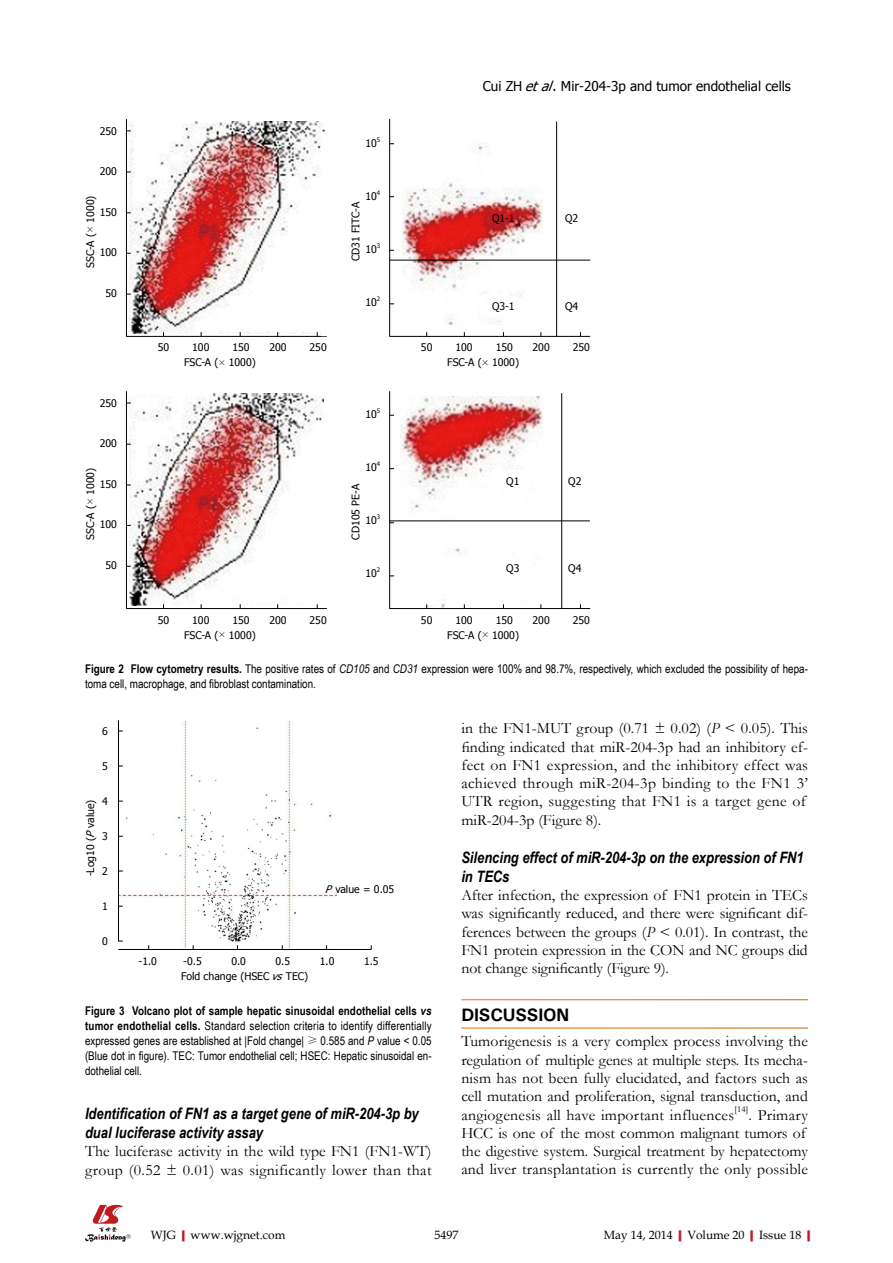
<style>
.page{position:relative;width:893px;height:1263px;background:#fff}
.page>*{position:absolute;margin:0;border:0;box-sizing:border-box;transform-origin:0 0}
.t1{font:700 18px "Univers";letter-spacing:-.01em;color:#000}
.t2{font:15.75px/18.3px "Garamond";color:#000}
.t3{font:13.5px "Tahoma";color:#000}
.t4{font:12px/15px "Arial Narrow";color:#000}
.t5{font:12px "Book Antiqua";color:#000}
.t6{font:10.5px "Tahoma";color:#000}
.t7{font:9.15px "Garamond";color:#000}
.t8{font:6.15px "Tahoma";color:#000}
.s1{font-family:"Garamond"}
.s2{font-style:italic}
.s3{font-weight:700}
.s4{font-weight:700;font-style:italic}
.s5{font-family:"Sim Sun";font-size:10.5px}
.s6{font-family:"Arial Narrow";font-weight:700;font-style:italic}
.s7{font-weight:700;color:#c01920}
</style>
<div class="page">
<svg style="left:85px;top:1205px;width:46px;height:37px"></svg>
<img style="left:130px;top:121px;width:194px;height:213px">
<img style="left:129px;top:393px;width:195px;height:213px">
<img style="left:402px;top:144px;width:141px;height:181px">
<img style="left:400px;top:396px;width:143px;height:211px">
<hr style="left:389px;top:608px;width:201px;height:1px;background:#000">
<hr style="left:389px;top:391px;width:1px;height:218px;background:#000">
<hr style="left:390px;top:521px;width:200px;height:1px;background:#000">
<hr style="left:561px;top:393px;width:1px;height:215px;background:#000">
<hr style="left:389px;top:336px;width:201px;height:1px;background:#000">
<hr style="left:389px;top:119px;width:1px;height:218px;background:#000">
<hr style="left:390px;top:260px;width:200px;height:1px;background:#000">
<hr style="left:556px;top:122px;width:1px;height:214px;background:#000">
<hr style="left:126px;top:608px;width:201px;height:1px;background:#000">
<hr style="left:126px;top:391px;width:1px;height:218px;background:#000">
<hr style="left:126px;top:336px;width:201px;height:1px;background:#000">
<hr style="left:126px;top:119px;width:1px;height:218px;background:#000">
<img style="left:120px;top:721px;width:217px;height:228px">
<hr style="left:118px;top:949px;width:253px;height:1px;background:#000">
<hr style="left:118px;top:720px;width:1px;height:221px;background:#000">
<p class="t6" style="left:100px;top:124px;width:19px">250</p>
<p class="t6" style="left:100px;top:164px;width:19px">200</p>
<p class="t6" style="left:100px;top:205px;width:19px">150</p>
<p class="t6" style="left:100px;top:245px;width:19px">100</p>
<p class="t6" style="left:105px;top:286px;width:13px">50</p>
<p class="t6" style="left:83px;top:268px;width:74px;rotate:-90deg">SSC-A (<span class="s1">×</span> 1000)</p>
<p class="t6" style="left:100px;top:396px;width:19px">250</p>
<p class="t6" style="left:100px;top:436px;width:19px">200</p>
<p class="t6" style="left:100px;top:477px;width:19px">150</p>
<p class="t6" style="left:100px;top:517px;width:19px">100</p>
<p class="t6" style="left:105px;top:558px;width:13px">50</p>
<p class="t6" style="left:83px;top:540px;width:74px;rotate:-90deg">SSC-A (<span class="s1">×</span> 1000)</p>
<p class="t6" style="left:158px;top:340px;width:13px">50</p>
<p class="t6" style="left:192px;top:340px;width:19px">100</p>
<p class="t6" style="left:232px;top:340px;width:19px">150</p>
<p class="t6" style="left:269px;top:340px;width:19px">200</p>
<p class="t6" style="left:310px;top:340px;width:19px">250</p>
<p class="t6" style="left:184px;top:355px;width:73px">FSC-A (<span class="s1">×</span> 1000)</p>
<p class="t6" style="left:158px;top:613px;width:13px">50</p>
<p class="t6" style="left:192px;top:613px;width:19px">100</p>
<p class="t6" style="left:232px;top:613px;width:19px">150</p>
<p class="t6" style="left:269px;top:613px;width:19px">200</p>
<p class="t6" style="left:310px;top:613px;width:19px">250</p>
<p class="t6" style="left:184px;top:628px;width:73px">FSC-A (<span class="s1">×</span> 1000)</p>
<p class="t6" style="left:365px;top:136px;width:13px">10</p>
<p class="t8" style="left:377px;top:136px;width:5px">5</p>
<p class="t6" style="left:365px;top:189px;width:13px">10</p>
<p class="t8" style="left:377px;top:189px;width:5px">4</p>
<p class="t6" style="left:349px;top:261px;width:61px;rotate:-90deg">CD31 FITC-A</p>
<p class="t6" style="left:365px;top:242px;width:13px">10</p>
<p class="t8" style="left:377px;top:242px;width:5px">3</p>
<p class="t6" style="left:365px;top:295px;width:13px">10</p>
<p class="t8" style="left:377px;top:294px;width:5px">2</p>
<p class="t6" style="left:365px;top:407px;width:13px">10</p>
<p class="t8" style="left:377px;top:407px;width:5px">5</p>
<p class="t6" style="left:365px;top:460px;width:13px">10</p>
<p class="t8" style="left:377px;top:460px;width:5px">4</p>
<p class="t6" style="left:349px;top:539px;width:57px;rotate:-90deg">CD105 PE-A</p>
<p class="t6" style="left:365px;top:513px;width:13px">10</p>
<p class="t8" style="left:377px;top:513px;width:5px">3</p>
<p class="t6" style="left:365px;top:566px;width:13px">10</p>
<p class="t8" style="left:377px;top:566px;width:5px">2</p>
<p class="t3" style="left:483px;top:77px;width:310px">Cui ZH <span class="s2">etal</span>. Mir-204-3p and tumor endothelial cells</p>
<p class="t6" style="left:492px;top:211px;width:24px">Q1-1</p>
<p class="t6" style="left:492px;top:299px;width:24px">Q3-1</p>
<p class="t6" style="left:565px;top:211px;width:15px">Q2</p>
<p class="t6" style="left:565px;top:299px;width:15px">Q4</p>
<p class="t6" style="left:421px;top:340px;width:13px">50</p>
<p class="t6" style="left:455px;top:340px;width:19px">100</p>
<p class="t6" style="left:496px;top:340px;width:19px">150</p>
<p class="t6" style="left:533px;top:340px;width:19px">200</p>
<p class="t6" style="left:573px;top:340px;width:19px">250</p>
<p class="t6" style="left:447px;top:355px;width:73px">FSC-A (<span class="s1">×</span> 1000)</p>
<p class="t6" style="left:506px;top:474px;width:15px">Q1</p>
<p class="t6" style="left:506px;top:561px;width:15px">Q3</p>
<p class="t6" style="left:568px;top:474px;width:15px">Q2</p>
<p class="t6" style="left:568px;top:561px;width:15px">Q4</p>
<p class="t6" style="left:421px;top:613px;width:13px">50</p>
<p class="t6" style="left:455px;top:613px;width:19px">100</p>
<p class="t6" style="left:496px;top:613px;width:19px">150</p>
<p class="t6" style="left:533px;top:613px;width:19px">200</p>
<p class="t6" style="left:573px;top:613px;width:19px">250</p>
<p class="t6" style="left:447px;top:628px;width:73px">FSC-A (<span class="s1">×</span> 1000)</p>
<p class="t4" style="left:85px;top:660px;width:724px"><span class="s3">Figure 2 Flow cytometry results.</span> The positive rates of <span class="s2">CD105</span> and <span class="s2">CD31</span> expression were 100% and 98.7%, respectively, which excluded the possibility of hepa&shy;toma cell, macrophage, and fibroblast contamination.</p>
<p class="t6" style="left:102px;top:724px;width:7px">6</p>
<p class="t6" style="left:102px;top:759px;width:7px">5</p>
<p class="t6" style="left:102px;top:794px;width:7px">4</p>
<p class="t6" style="left:102px;top:829px;width:7px">3</p>
<p class="t6" style="left:102px;top:864px;width:7px">2</p>
<p class="t6" style="left:102px;top:899px;width:7px">1</p>
<p class="t6" style="left:102px;top:934px;width:7px">0</p>
<p class="t6" style="left:83px;top:876px;width:78px;rotate:-90deg">-Log10 (<span class="s2">P</span> value)</p>
<p class="t6" style="left:325px;top:882px;width:71px"><span class="s2">P</span> value = 0.05</p>
<p class="t6" style="left:139px;top:954px;width:20px">-1.0</p>
<p class="t6" style="left:183px;top:954px;width:20px">-0.5</p>
<p class="t6" style="left:231px;top:954px;width:16px">0.0</p>
<p class="t6" style="left:276px;top:954px;width:16px">0.5</p>
<p class="t6" style="left:320px;top:954px;width:16px">1.0</p>
<p class="t6" style="left:364px;top:954px;width:16px">1.5</p>
<p class="t6" style="left:181px;top:969px;width:129px">Fold change (HSEC <span class="s2">vs</span>TEC)</p>
<p class="t4" style="left:85px;top:1003px;width:348px;text-align:justify"><span class="s3">Figure 3 Volcano plot of sample hepatic sinusoidal endothelial cells</span> <span class="s4">vs </span><span class="s3">tumor endothelial cells.</span> Standard selection criteria to identify differentially expressed genes are established at |Fold change| <span class="s5">≥</span> 0.585 and <span class="s2">P</span> value &lt; 0.05 (Blue dot in figure). TEC: Tumor endothelial cell; HSEC: Hepatic sinusoidal en&shy;dothelial cell.</p>
<p class="t2" style="left:85px;top:1104px;width:348px"><span class="s6">Identification of FN1 as a target gene of miR-204-3p by dual luciferase activity assay<br></span>The luciferase activity in the wild type FN1 (FN1-WT) group (0.52 ± 0.01) was significantly lower than that</p>
<p class="t2" style="left:461px;top:719px;width:348px">in the FN1-MUT group (0.71 ± 0.02) (<span class="s2">p</span> &lt; 0.05). This finding indicated that miR-204-3p had an inhibitory ef&shy;fect on FN1 expression, and the inhibitory effect was achieved through miR-204-3p binding to the FN1 3’ UTR region, suggesting that FN1 is a target gene of miR-204-3p (Figure 8).</p>
<p class="t2" style="left:461px;top:848px;width:348px"><span class="s6">Silencing effect of miR-204-3p on the expression of FN1 in TECs<br></span>After infection, the expression of FN1 protein in TECs was significantly reduced, and there were significant dif&shy;ferences between the groups (<span class="s2">p</span> &lt; 0.01). In contrast, the FN1 protein expression in the CON and NC groups did not change significantly (Figure 9).</p>
<p class="t1" style="left:461px;top:1004px;width:110px">DISCUSSION</p>
<p class="t2" style="left:461px;top:1032px;width:348px;text-align:justify">Tumorigenesis is a very complex process involving the regulation of multiple genes at multiple steps. Its mecha&shy;nism has not been fully elucidated, and factors such as cell mutation and proliferation, signal transduction, and angiogenesis all have important influences</p>
<p class="t7" style="left:734px;top:1103px;width:16px">[14]</p>
<p class="t2" style="left:461px;top:1105px;width:348px;text-indent:287px">. Primary HCC is one of the most common malignant tumors of the digestive system. Surgical treatment by hepatectomy and liver transplantation is currently the only possible</p>
<p class="t5" style="left:151px;top:1226px;width:136px">WJG<span class="s7">|</span>www.wjgnet.com</p>
<p class="t5" style="left:434px;top:1226px;width:25px">5497</p>
<p class="t5" style="left:604px;top:1226px;width:214px">May 14, 2014<span class="s7">|</span>Volume 20<span class="s7">|</span>Issue 18<span class="s7">|</span></p>
</div>
